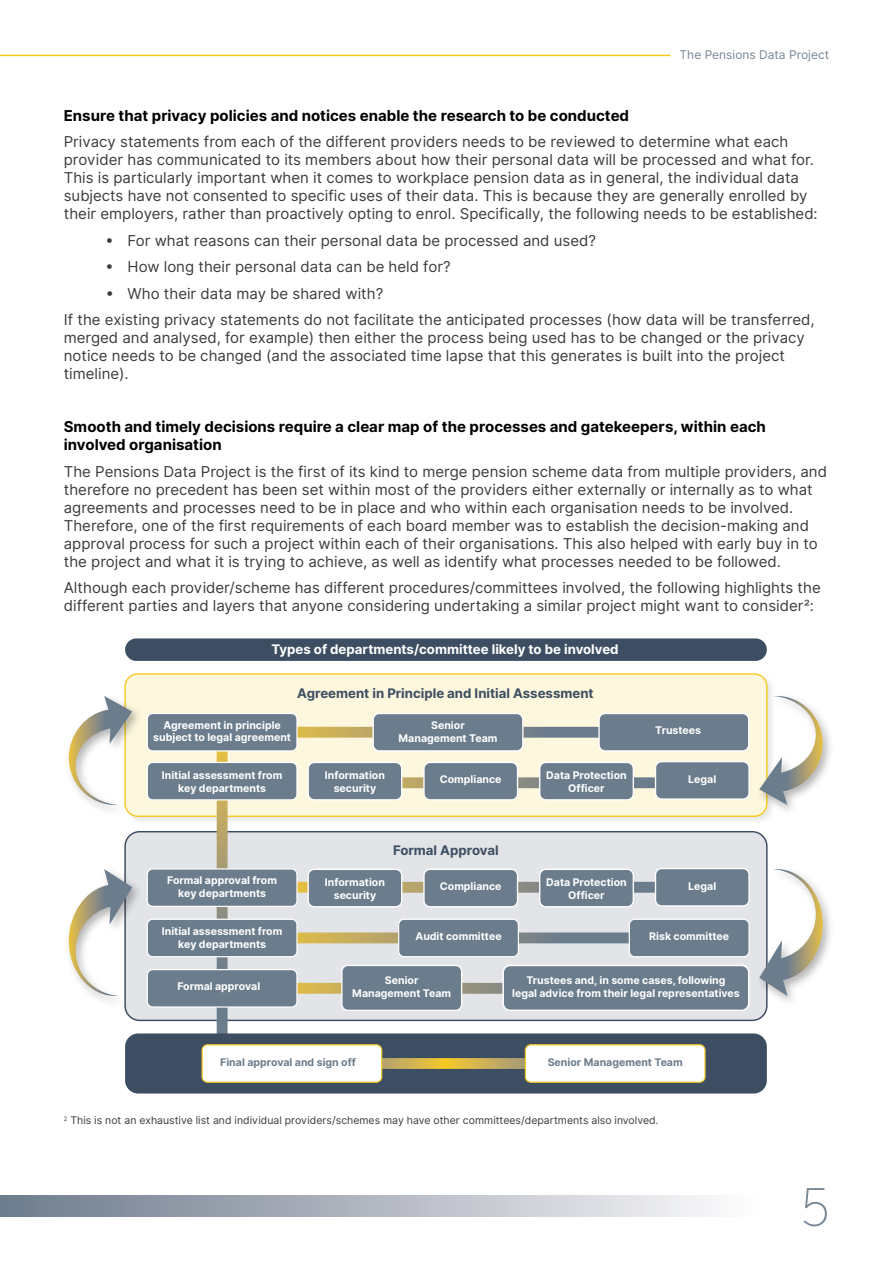
<style>
.page{position:relative;width:893px;height:1263px;background:#fff}
.page>*{position:absolute;margin:0;border:0;box-sizing:border-box;transform-origin:0 0}
.t1{font:100 51px "Axiforma";color:#7a8796}
.t2{font:15px/18px "Inter";color:#3c3c3b}
.t3{font:700 15px/18px "Inter";color:#000}
.t4{font:700 13.2px "Inter";color:#3d4e62}
.t5{font:700 13.2px "Inter";color:#fff}
.t6{font:12px "Inter";color:#7a8796}
.t7{font:700 10.5px/12.6px "Inter";color:#fff;text-align:center}
.t8{font:10.5px "Inter";color:#3c3c3b}
.t9{font:700 10.5px "Inter";color:#6b7c8c}
</style>
<div class="page">
<div style="left:0;top:1195px;width:758px;height:22px;background:linear-gradient(to right,#6d7a8b,#fdfafc)"></div>
<hr style="left:0;top:55px;width:670px;height:1px;background:#f6ca21">
<div style="left:125px;top:638px;width:642px;height:23px;background:#3d4e62;border-radius:11px"></div>
<img style="left:126px;top:673px;width:646px;height:153px">
<div style="left:125px;top:674px;width:642px;height:142px;background:#fdf7dd;border-radius:13px"></div>
<div style="left:124px;top:673px;width:643px;height:144px;border:1px solid #f6ca21;border-radius:13px"></div>
<div style="left:125px;top:832px;width:642px;height:188px;background:#e2e4e7;border-radius:15px"></div>
<div style="left:124px;top:831px;width:644px;height:190px;border:1px solid #3d4e62;border-radius:15px"></div>
<svg style="left:217px;top:739px;width:11px;height:300px"></svg>
<div style="left:125px;top:1033px;width:642px;height:60px;background:#3d4e62;border-radius:13px"></div>
<svg style="left:266px;top:727px;width:356px;height:11px;background:#9f9976"></svg>
<svg style="left:312px;top:777px;width:349px;height:11px"></svg>
<svg style="left:282px;top:882px;width:400px;height:11px"></svg>
<svg style="left:264px;top:932px;width:380px;height:11px;background:#9d987a"></svg>
<svg style="left:266px;top:983px;width:380px;height:11px"></svg>
<svg style="left:382px;top:1058px;width:143px;height:11px;background:#cfb151"></svg>
<div style="left:147px;top:713px;width:150px;height:38px;background:#6b7c8c;border-radius:5px"></div>
<div style="left:147px;top:713px;width:151px;height:38px;border:1px solid #fff;border-radius:5px"></div>
<div style="left:147px;top:762px;width:150px;height:38px;background:#6b7c8c;border-radius:5px"></div>
<div style="left:147px;top:762px;width:151px;height:38px;border:1px solid #fff;border-radius:5px"></div>
<div style="left:373px;top:713px;width:150px;height:38px;background:#6b7c8c;border-radius:6px"></div>
<div style="left:372px;top:713px;width:151px;height:39px;border:1px solid #fff;border-radius:6px"></div>
<div style="left:308px;top:762px;width:94px;height:38px;background:#6b7c8c;border-radius:6px"></div>
<div style="left:308px;top:762px;width:94px;height:38px;border:1px solid #fff;border-radius:6px"></div>
<div style="left:424px;top:762px;width:93px;height:38px;background:#6b7c8c;border-radius:6px"></div>
<div style="left:423px;top:762px;width:95px;height:38px;border:1px solid #fff;border-radius:6px"></div>
<div style="left:540px;top:762px;width:93px;height:38px;background:#6b7c8c;border-radius:6px"></div>
<div style="left:539px;top:762px;width:95px;height:38px;border:1px solid #fff;border-radius:6px"></div>
<div style="left:655px;top:762px;width:94px;height:37px;background:#6b7c8c;border-radius:6px"></div>
<div style="left:655px;top:761px;width:95px;height:39px;border:1px solid #fff;border-radius:6px"></div>
<div style="left:308px;top:869px;width:94px;height:38px;background:#6b7c8c;border-radius:6px"></div>
<div style="left:308px;top:869px;width:94px;height:38px;border:1px solid #fff;border-radius:6px"></div>
<div style="left:424px;top:869px;width:93px;height:38px;background:#6b7c8c;border-radius:6px"></div>
<div style="left:423px;top:869px;width:95px;height:38px;border:1px solid #fff;border-radius:6px"></div>
<div style="left:540px;top:869px;width:93px;height:38px;background:#6b7c8c;border-radius:6px"></div>
<div style="left:539px;top:869px;width:95px;height:38px;border:1px solid #fff;border-radius:6px"></div>
<div style="left:655px;top:868px;width:94px;height:38px;background:#6b7c8c;border-radius:6px"></div>
<div style="left:655px;top:868px;width:95px;height:39px;border:1px solid #fff;border-radius:6px"></div>
<div style="left:147px;top:869px;width:150px;height:37px;background:#6b7c8c;border-radius:5px"></div>
<div style="left:147px;top:868px;width:151px;height:39px;border:1px solid #fff;border-radius:5px"></div>
<div style="left:599px;top:713px;width:150px;height:38px;background:#6b7c8c;border-radius:6px"></div>
<div style="left:598px;top:713px;width:151px;height:39px;border:1px solid #fff;border-radius:6px"></div>
<div style="left:147px;top:919px;width:150px;height:38px;background:#6b7c8c;border-radius:5px"></div>
<div style="left:147px;top:919px;width:151px;height:38px;border:1px solid #fff;border-radius:5px"></div>
<div style="left:399px;top:919px;width:119px;height:38px;background:#6b7c8c;border-radius:5px"></div>
<div style="left:398px;top:919px;width:121px;height:38px;border:1px solid #fff;border-radius:5px"></div>
<div style="left:629px;top:919px;width:120px;height:38px;background:#6b7c8c;border-radius:5px"></div>
<div style="left:629px;top:919px;width:121px;height:38px;border:1px solid #fff;border-radius:5px"></div>
<div style="left:147px;top:969px;width:150px;height:38px;background:#6b7c8c;border-radius:5px"></div>
<div style="left:147px;top:969px;width:151px;height:38px;border:1px solid #fff;border-radius:5px"></div>
<div style="left:342px;top:965px;width:120px;height:45px;background:#6b7c8c;border-radius:6px"></div>
<div style="left:341px;top:965px;width:121px;height:46px;border:1px solid #fff;border-radius:6px"></div>
<div style="left:503px;top:965px;width:246px;height:45px;background:#6b7c8c;border-radius:7px"></div>
<div style="left:502px;top:965px;width:247px;height:46px;border:2px solid #fff;border-radius:7px"></div>
<div style="left:202px;top:1045px;width:180px;height:37px;background:#fff;border-radius:5px"></div>
<div style="left:202px;top:1044px;width:180px;height:39px;border:1px solid #f6ca21;border-radius:5px"></div>
<div style="left:525px;top:1045px;width:180px;height:37px;background:#fff;border-radius:5px"></div>
<div style="left:525px;top:1044px;width:181px;height:39px;border:1px solid #f6ca21;border-radius:5px"></div>
<img style="left:752px;top:688px;width:78px;height:132px">
<svg style="left:759px;top:696px;width:64px;height:109px"></svg>
<img style="left:765px;top:861px;width:65px;height:150px">
<svg style="left:759px;top:869px;width:64px;height:127px"></svg>
<img style="left:68px;top:688px;width:79px;height:132px">
<svg style="left:69px;top:696px;width:63px;height:109px"></svg>
<img style="left:68px;top:861px;width:71px;height:150px">
<svg style="left:69px;top:869px;width:63px;height:127px"></svg>
<p class="t6" style="left:679px;top:46px;width:151px">The Pensions Data Project</p>
<p class="t3" style="left:64px;top:107px;width:567px">Ensure that privacy policies and notices enable the research to be conducted</p>
<p class="t2" style="left:64px;top:133px;width:755px">Privacy statements from each of the different providers needs to be reviewed to determine what each provider has communicated to its members about how their personal data will be processed and what for.<br>This is particularly important when it comes to workplace pension data as in general, the individual data subjects have not consented to specific uses of their data. This is because they are generally enrolled by their employers, rather than proactively opting to enrol. Specifically, the following needs to be established:</p>
<p class="t2" style="left:106px;top:231px;width:491px">• For what reasons can their personal data be processed and used?</p>
<p class="t2" style="left:106px;top:258px;width:346px">• How long their personal data can be held for?</p>
<p class="t2" style="left:64px;top:280px;width:752px;line-height:26.5px;text-indent:43px">• Who their data may be shared with?<br>If the existing privacy statements do not facilitate the anticipated processes (how data will be transferred,</p>
<p class="t2" style="left:64px;top:329px;width:743px">merged and analysed, for example) then either the process being used has to be changed or the privacy notice needs to be changed (and the associated time lapse that this generates is built into the project timeline).</p>
<p class="t3" style="left:64px;top:418px;width:703px">Smooth and timely decisions require a clear map of the processes and gatekeepers, within each involved organisation</p>
<p class="t2" style="left:64px;top:462px;width:765px">The Pensions Data Project is the first of its kind to merge pension scheme data from multiple providers, and therefore no precedent has been set within most of the providers either externally or internally as to what agreements and processes need to be in place and who within each organisation needs to be involved.<br>Therefore, one of the first requirements of each board member was to establish the decision-making and approval process for such a project within each of their organisations. This also helped with early buy in to the project and what it is trying to achieve, as well as identify what processes needed to be followed.</p>
<p class="t2" style="left:64px;top:579px;width:758px">Although each provider/scheme has different procedures/committees involved, the following highlights the different parties and layers that anyone considering undertaking a similar project might want to consider2:</p>
<p class="t5" style="left:271px;top:639px;width:349px">Types of departments/committee likely to be involved</p>
<p class="t4" style="left:297px;top:683px;width:298px">Agreement in Principle and Initial Assessment</p>
<p class="t7" style="left:153px;top:719px;width:139px">Agreement in principle subject to legal agreement</p>
<p class="t7" style="left:399px;top:719px;width:100px">Senior<br>Management Team</p>
<p class="t7" style="left:655px;top:724px;width:47px">Trustees</p>
<p class="t7" style="left:162px;top:769px;width:122px">Initial assessment from key departments</p>
<p class="t7" style="left:325px;top:769px;width:62px">Information security</p>
<p class="t7" style="left:440px;top:773px;width:63px">Compliance</p>
<p class="t7" style="left:546px;top:769px;width:82px">Data Protection<br>Officer</p>
<p class="t7" style="left:688px;top:773px;width:29px">Legal</p>
<p class="t4" style="left:393px;top:841px;width:107px">Formal Approval</p>
<p class="t7" style="left:167px;top:874px;width:111px">Formal approval from key departments</p>
<p class="t7" style="left:162px;top:925px;width:122px">Initial assessment from key departments</p>
<p class="t7" style="left:415px;top:930px;width:88px">Audit committee</p>
<p class="t7" style="left:649px;top:930px;width:81px">Risk committee</p>
<p class="t7" style="left:178px;top:980px;width:84px">Formal approval</p>
<p class="t7" style="left:325px;top:876px;width:62px">Information security</p>
<p class="t7" style="left:440px;top:880px;width:63px">Compliance</p>
<p class="t7" style="left:546px;top:876px;width:82px">Data Protection<br>Officer</p>
<p class="t7" style="left:688px;top:880px;width:29px">Legal</p>
<p class="t7" style="left:352px;top:974px;width:100px">Senior<br>Management Team</p>
<p class="t7" style="left:512px;top:974px;width:229px">Trustees and, in some cases, following<br>legal advice from their legal representatives</p>
<p class="t9" style="left:220px;top:1054px;width:137px">Final approval and sign off</p>
<p class="t9" style="left:548px;top:1054px;width:137px">Senior Management Team</p>
<p class="t8" style="left:64px;top:1113px;width:596px"><sup>2</sup> This is not an exhaustive list and individual providers/schemes may have other committees/departments also involved.</p>
<h1 class="t1" style="left:801px;top:1174px;width:30px">5</h1>
</div>
